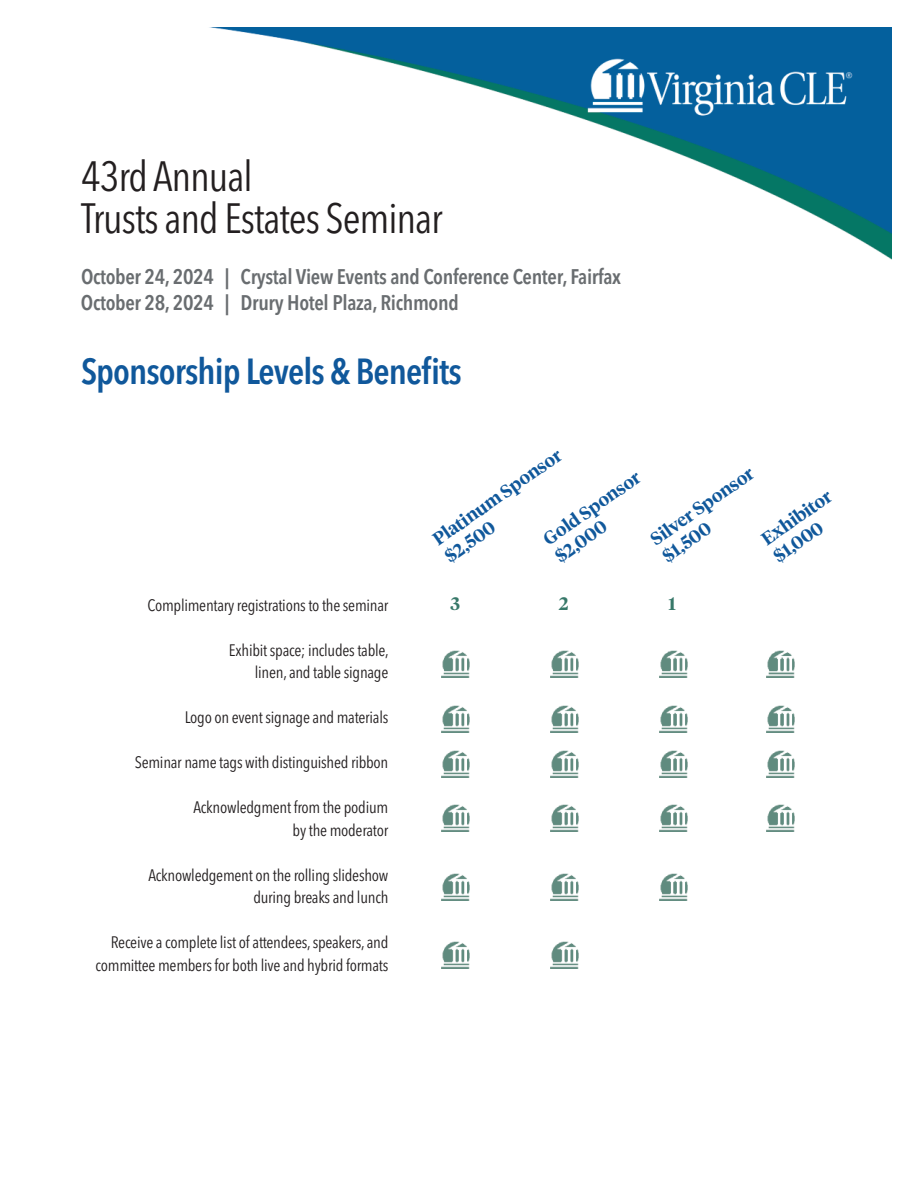
<style>
.page{position:relative;width:918px;height:1188px;background:#fff}
.page>*{position:absolute;margin:0;border:0;box-sizing:border-box;transform-origin:0 0}
.t1{font:42px/42px "Avenir Next Condensed";letter-spacing:-.025em;color:#231f20}
.t2{font:600 36px "Avenir Next Condensed";letter-spacing:-.025em;color:#10589b}
.t3{font:600 21px/27px "Avenir Next Condensed";letter-spacing:-.015em;color:#696d70}
.t4{font:600 18px/21px "Tiempos Headline";color:#10589b}
.t5{font:600 18px "Tiempos Headline";color:#377869}
.t6{font:16.5px/22.5px "Avenir Next Condensed";letter-spacing:-.015em;color:#231f20;text-align:right}
</style>
<div class="page">
<img style="left:209px;top:27px;width:682px;height:232px">
<img style="left:441px;top:651px;width:28px;height:26px">
<img style="left:550px;top:651px;width:28px;height:26px">
<img style="left:660px;top:651px;width:28px;height:26px">
<img style="left:767px;top:651px;width:28px;height:26px">
<img style="left:441px;top:706px;width:28px;height:26px">
<img style="left:550px;top:706px;width:28px;height:26px">
<img style="left:660px;top:706px;width:28px;height:26px">
<img style="left:767px;top:706px;width:28px;height:26px">
<img style="left:441px;top:750px;width:28px;height:27px">
<img style="left:550px;top:750px;width:28px;height:27px">
<img style="left:660px;top:750px;width:28px;height:27px">
<img style="left:767px;top:750px;width:28px;height:27px">
<img style="left:441px;top:805px;width:28px;height:26px">
<img style="left:550px;top:805px;width:28px;height:26px">
<img style="left:660px;top:805px;width:28px;height:26px">
<img style="left:767px;top:805px;width:28px;height:26px">
<img style="left:441px;top:873px;width:28px;height:27px">
<img style="left:550px;top:873px;width:28px;height:27px">
<img style="left:660px;top:873px;width:28px;height:27px">
<img style="left:441px;top:942px;width:28px;height:26px">
<img style="left:550px;top:942px;width:28px;height:26px">
<h1 class="t1" style="left:81px;top:153px;width:363px">43rd Annual<br>Trusts and Estates Seminar</h1>
<p class="t3" style="left:81px;top:262px;width:542px">October 24, 2024 | Crystal View Events and Conference Center, Fairfax<br>October 28, 2024 | Drury Hotel Plaza, Richmond</p>
<h2 class="t2" style="left:81px;top:340px;width:382px">Sponsorship Levels &amp; Benefits</h2>
<p class="t4" style="left:430px;top:533px;width:154px;rotate:-35deg">Platinum Sponsor $2,500</p>
<p class="t4" style="left:540px;top:533px;width:116px;rotate:-35deg">Gold Sponsor $2,000</p>
<p class="t4" style="left:647px;top:533px;width:123px;rotate:-35deg">Silver Sponsor $1,500</p>
<p class="t4" style="left:758px;top:533px;width:82px;rotate:-35deg">Exhibitor $1,000</p>
<p class="t6" style="left:148px;top:593px;width:242px">Complimentary registrations to the seminar</p>
<p class="t5" style="left:451px;top:596px;width:11px">3</p>
<p class="t5" style="left:559px;top:596px;width:11px">2</p>
<p class="t5" style="left:668px;top:596px;width:9px">1</p>
<p class="t6" style="left:229px;top:638px;width:161px">Exhibit space; includes table, linen, and table signage</p>
<p class="t6" style="left:185px;top:705px;width:205px">Logo on event signage and materials</p>
<p class="t6" style="left:135px;top:750px;width:255px">Seminar name tags with distinguished ribbon</p>
<p class="t6" style="left:194px;top:795px;width:196px">Acknowledgment from the podium by the moderator</p>
<p class="t6" style="left:148px;top:863px;width:241px">Acknowledgement on the rolling slideshow during breaks and lunch</p>
<p class="t6" style="left:96px;top:930px;width:294px">Receive a complete list of attendees,speakers, and committee members for both live and hybrid formats</p>
</div>
